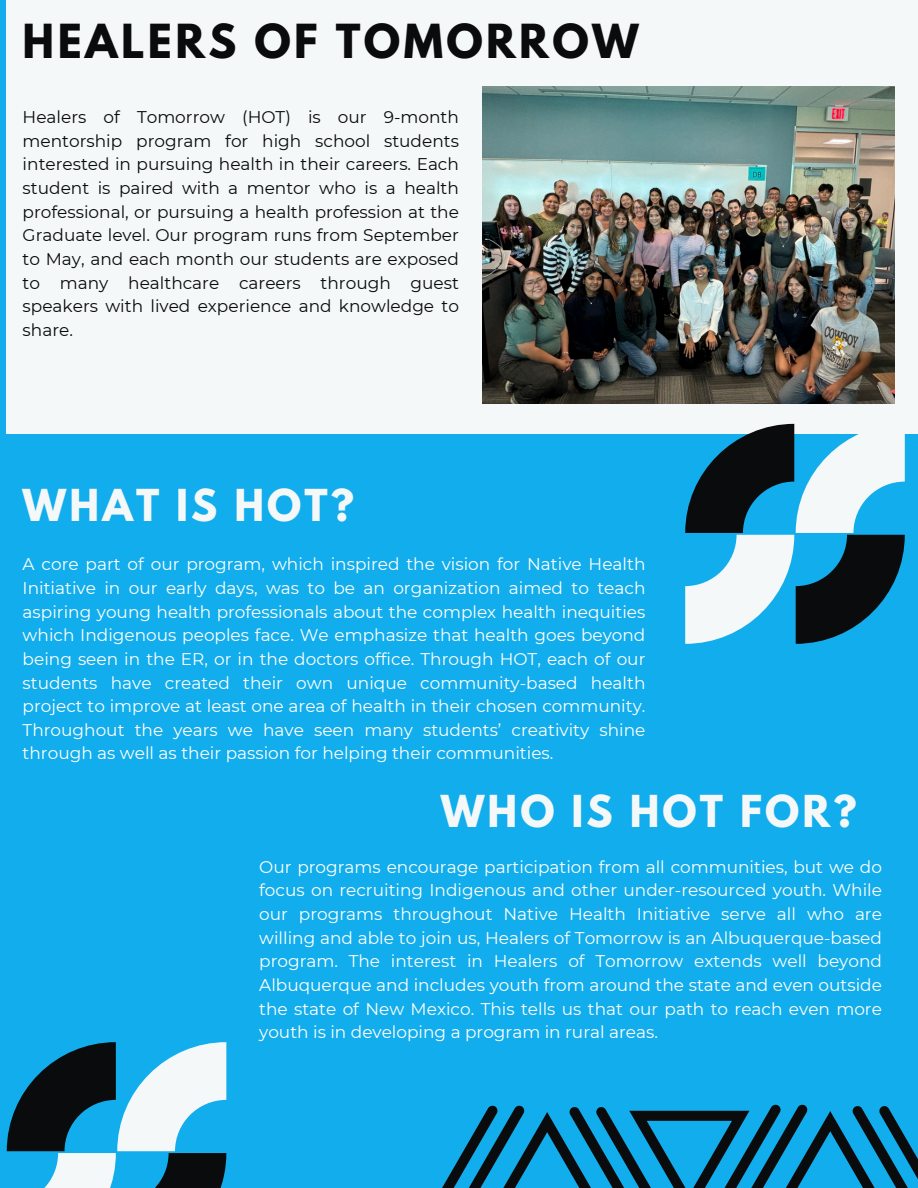
<style>
.page{position:relative;width:918px;height:1188px;background:#12adec}
.page>*{position:absolute;margin:0;border:0;box-sizing:border-box;transform-origin:0 0}
.t1{font:700 41.55px "League Spartan";letter-spacing:.08em;color:#090b0c}
.t2{font:700 39px "League Spartan";letter-spacing:.08em;color:#f5f8f9}
.t3{font:16.95px/23.7px "Montserrat";color:#fff;text-align:justify}
.t4{font:16.95px/23.7px "Montserrat";color:#090b0c;text-align:justify}
</style>
<div class="page">
<div style="left:7px;top:0;width:911px;height:433px;background:#f5f8f9"></div>
<img style="left:483px;top:87px;width:411px;height:317px">
<svg style="left:685px;top:424px;width:220px;height:220px"></svg>
<svg style="left:7px;top:1042px;width:219px;height:146px"></svg>
<svg style="left:442px;top:1104px;width:476px;height:84px"></svg>
<p class="t1" style="left:23px;top:20px;width:618px">HEALERS OF TOMORROW</p>
<h1 class="t4" style="left:23px;top:105px;width:438px">Healers of Tomorrow (HOT) is our 9-month mentorship program for high school students interested in pursuing health in their careers. Each student is paired with a mentor who is a health professional, or pursuing a health profession at the Graduate level. Our program runs from September to May, and each month our students are exposed to many healthcare careers through guest speakers with lived experience and knowledge to share.</h1>
<p class="t2" style="left:23px;top:485px;width:333px">WHAT IS HOT?</p>
<p class="t3" style="left:23px;top:552px;width:624px">A core part of our program, which inspired the vision for Native Health Initiative in our early days, was to be an organization aimed to teach aspiring young health professionals about the complex health inequities which Indigenous peoples face. We emphasize that health goes beyond being seen in the ER, or in the doctors office. Through HOT, each of our students have created their own unique community-based health project to improve at least one area of health in their chosen community.<br>Throughout the years we have seen many students’ creativity shine through as well as their passion for helping their communities.</p>
<h1 class="t2" style="left:441px;top:792px;width:418px">WHO IS HOT FOR?</h1>
<p class="t3" style="left:259px;top:855px;width:624px">Our programs encourage participation from all communities, but we do focus on recruiting Indigenous and other under-resourced youth. While our programs throughout Native Health Initiative serve all who are willing and able to join us, Healers of Tomorrow is an Albuquerque-based program. The interest in Healers of Tomorrow extends well beyond Albuquerque and includes youth from around the state and even outside the state of New Mexico. This tells us that our path to reach even more youth is in developing a program in rural areas.</p>
</div>
